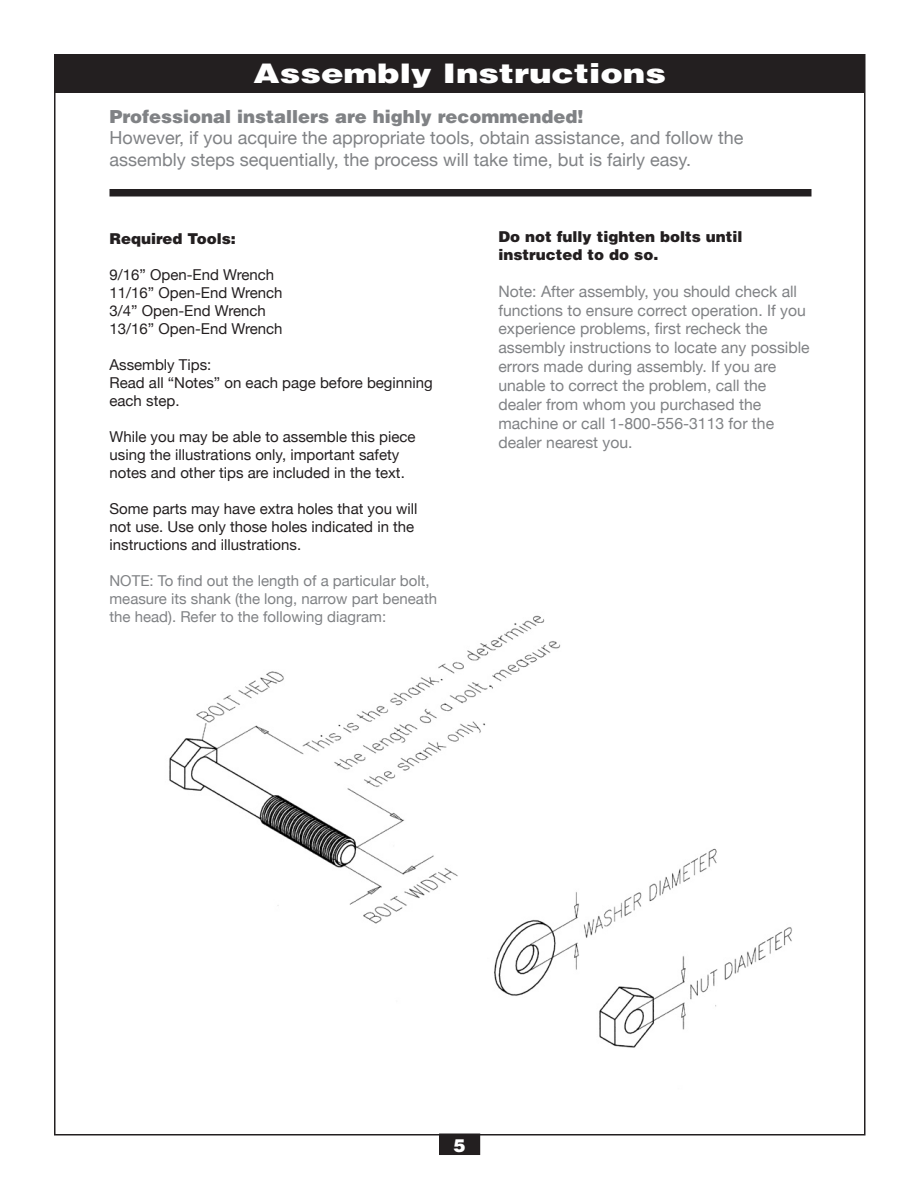
<style>
.page{position:relative;width:918px;height:1188px;background:#fff}
.page>*{position:absolute;margin:0;border:0;box-sizing:border-box;transform-origin:0 0}
.t1{font:900 27px "Helvetica";color:#fff;scale:1.25 1}
.t2{font:18px/21.6px "Helvetica Neue";color:#808285}
.t3{font:900 18px "Helvetica";color:#808285}
.t4{font:900 18px "Helvetica";color:#fff}
.t5{font:15.75px/18.9px "Helvetica Neue";color:#808285}
.t6{font:15px/18px "Helvetica Neue";color:#231f20}
.t7{font:15px/18px "Helvetica Neue";color:#808285}
.t8{font:900 15px/18px "Helvetica";color:#231f20}
</style>
<div class="page">
<img style="left:169px;top:615px;width:623px;height:433px">
<div style="left:55px;top:55px;width:810px;height:38px;background:#231f20"></div>
<div style="left:110px;top:189px;width:702px;height:8px;background:#231f20"></div>
<div style="left:440px;top:1134px;width:40px;height:21px;background:#231f20"></div>
<h1 class="t1" style="left:254px;top:55px;width:331px">Assembly Instructions</h1>
<p class="t3" style="left:109px;top:104px;width:476px">Professional installers are highly recommended!</p>
<p class="t2" style="left:109px;top:127px;width:636px">However, if you acquire the appropriate tools, obtain assistance, and follow the assembly steps sequentially, the process will take time, but is fairly easy.</p>
<p class="t8" style="left:110px;top:229px;width:128px">Required Tools:</p>
<p class="t6" style="left:110px;top:265px;width:175px">9/16” Open-End Wrench<br>11/16” Open-End Wrench<br>3/4” Open-End Wrench<br>13/16” Open-End Wrench</p>
<p class="t6" style="left:110px;top:355px;width:325px">Assembly Tips:<br>Read all “Notes” on each page before beginning each step.</p>
<p class="t6" style="left:110px;top:427px;width:308px">While you may be able to assemble this piece using the illustrations only, important safety notes and other tips are included in the text.</p>
<p class="t6" style="left:110px;top:499px;width:310px">Some parts may have extra holes that you will not use. Use only those holes indicated in the instructions and illustrations.</p>
<p class="t7" style="left:110px;top:571px;width:329px">NOTE: To find out the length of a particular bolt, measure its shank (the long, narrow part beneath the head). Refer to the following diagram:</p>
<p class="t8" style="left:498px;top:227px;width:246px">Do not fully tighten bolts until instructed to do so.</p>
<p class="t5" style="left:498px;top:281px;width:313px">Note: After assembly, you should check all functions to ensure correct operation. If you experience problems, first recheck the assembly instructions to locate any possible errors made during assembly. If you are unable to correct the problem, call the dealer from whom you purchased the machine or call 1-800-556-3113 for the dealer nearest you.</p>
<p class="t4" style="left:454px;top:1133px;width:14px">5</p>
</div>
